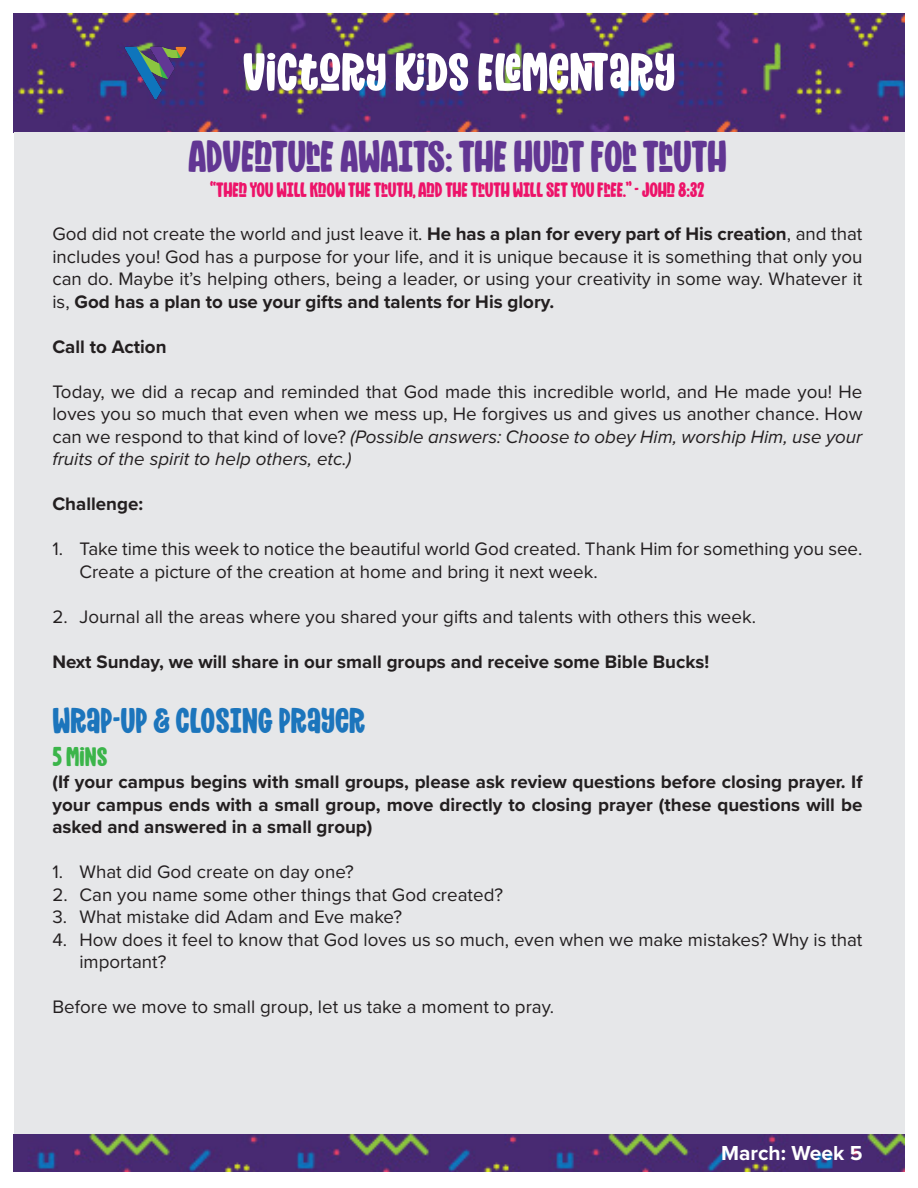
<style>
.page{position:relative;width:918px;height:1188px;background:#fff}
.page>*{position:absolute;margin:0;border:0;box-sizing:border-box;transform-origin:0 0}
.t1{font:54px "Mighty Mountain";color:#fff}
.t2{font:45px "Mighty Mountain";letter-spacing:-.01em;color:#623693}
.t3{font:36px "Mighty Mountain";color:#1c75bc}
.t4{font:27px "Mighty Mountain";color:#3bb54a}
.t5{font:21px "Mighty Mountain";letter-spacing:-.01em;color:#ed1369}
.t6{font:700 21px "Proxima Nova";color:#fff}
.t7{font:18.75px/22.5px "Proxima Nova";color:#231f20;text-align:justify}
.t8{font:700 18.75px/22.5px "Proxima Nova";color:#231f20;text-align:justify}
.s1{font-weight:700}
.s2{font-style:italic}
</style>
<div class="page">
<img style="left:14px;top:14px;width:891px;height:119px">
<div style="left:14px;top:133px;width:890px;height:1009px;background:#e6e7e9"></div>
<img style="left:124px;top:40px;width:64px;height:64px">
<img style="left:14px;top:1134px;width:891px;height:37px">
<p class="t1" style="left:243px;top:35px;width:434px">VICTORY KIDS ELEMENTARY</p>
<p class="t2" style="left:188px;top:125px;width:540px">ADVENTURE AWAITS: THE HUNT FOR TRUTH</p>
<p class="t5" style="left:210px;top:175px;width:496px">“THEN YOU WILL KNOW THE TRUTH, AND THE TRUTH WILL SET YOU FREE.” - JOHN 8:32</p>
<p class="t7" style="left:52px;top:222px;width:812px">God did not create the world and just leave it. <span class="s1">He has a plan for every part of His creation</span>, and that includes you! God has a purpose for your life, and it is unique because it is something that only you can do. Maybe it’s helping others, being a leader, or using your creativity in some way. Whatever it is, <span class="s1">God has a plan to use your gifts and talents for His glory.</span></p>
<p class="t8" style="left:52px;top:335px;width:116px">Call to Action</p>
<p class="t7" style="left:52px;top:379px;width:812px">Today, we did a recap and reminded that God made this incredible world, and He made you! He loves you so much that even when we mess up, He forgives us and gives us another chance. How can we respond to that kind of love? <span class="s2">(Possible answers: Choose to obey Him, worship Him, use your fruits of the spirit to help others, etc.)</span></p>
<p class="t8" style="left:52px;top:492px;width:92px">Challenge:</p>
<p class="t7" style="left:79px;top:537px;width:784px;text-indent:-27px">1. Take time this week to notice the beautiful world God created. Thank Him for something you see.<br>Create a picture of the creation at home and bring it next week.</p>
<p class="t7" style="left:52px;top:604px;width:705px">2. Journal all the areas where you shared your gifts and talents with others this week.</p>
<p class="t8" style="left:52px;top:650px;width:658px">Next Sunday, we will share in our small groups and receive some Bible Bucks!</p>
<p class="t3" style="left:52px;top:696px;width:315px">WRAP-UP &amp; CLOSING PRAYER</p>
<p class="t4" style="left:52px;top:738px;width:57px">5 MINS</p>
<p class="t8" style="left:52px;top:770px;width:812px">(If your campus begins with small groups, please ask review questions before closing prayer. If your campus ends with a small group, move directly to closing prayer (these questions will be asked and answered in a small group)</p>
<p class="t7" style="left:52px;top:860px;width:303px">1. What did God create on day one?</p>
<p class="t7" style="left:52px;top:883px;width:452px">2. Can you name some other things that God created?</p>
<p class="t7" style="left:52px;top:905px;width:351px">3. What mistake did Adam and Eve make?</p>
<p class="t7" style="left:79px;top:928px;width:785px;text-indent:-27px">4. How does it feel to know that God loves us so much, even when we make mistakes? Why is that important?</p>
<p class="t7" style="left:52px;top:995px;width:503px">Before we move to small group, let us take a moment to pray.</p>
<p class="t6" style="left:721px;top:1137px;width:143px">March: Week 5</p>
</div>
